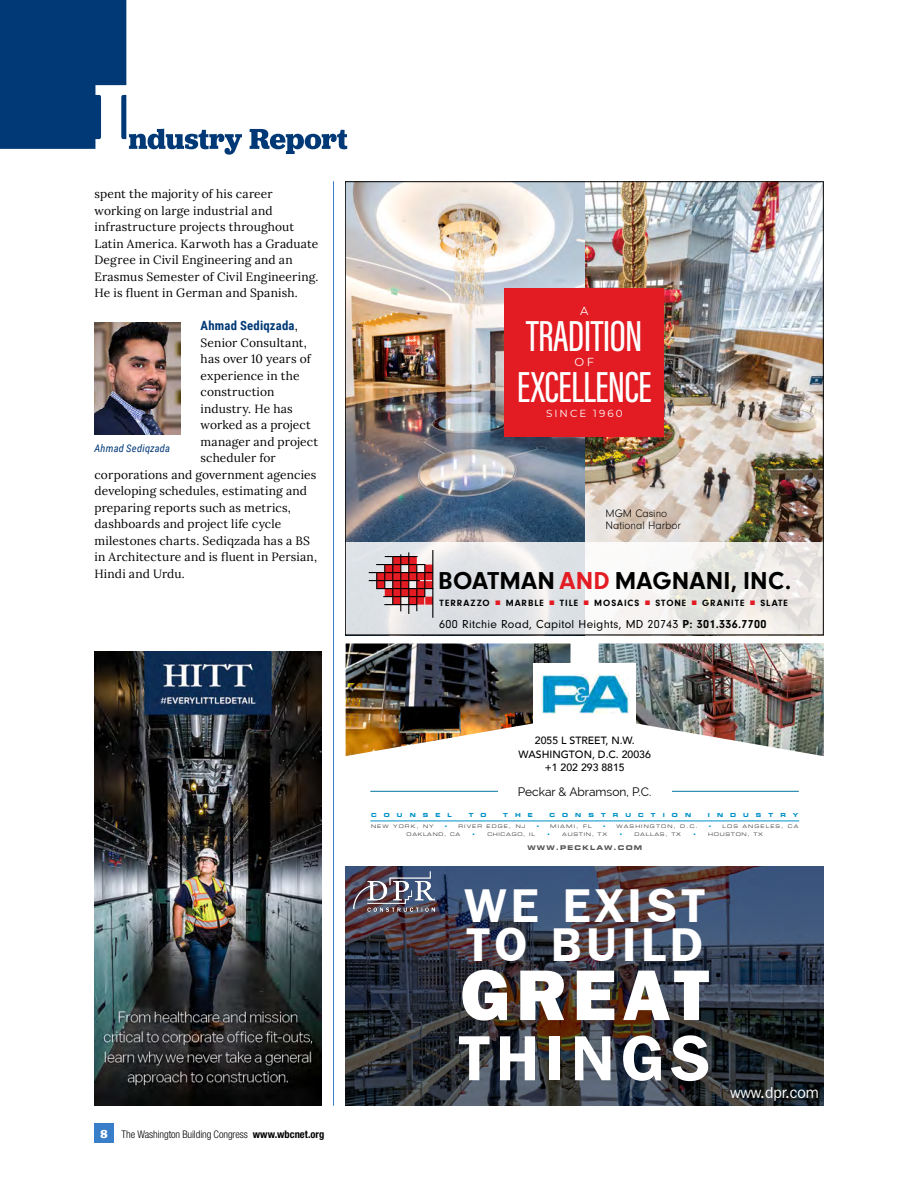
<style>
.page{position:relative;width:918px;height:1188px;background:#fff}
.page>*{position:absolute;margin:0;border:0;box-sizing:border-box;transform-origin:0 0}
.t1{font:800 71.25px "Franklin Gothic IT Cby BT";letter-spacing:.1em;color:#fff}
.t2{font:600 63.45px "Franklin Gothic IT Cby BT";letter-spacing:.1em;color:#fff}
.t3{font:600 47.55px/39.6px "Franklin Gothic IT Cby BT";letter-spacing:.1em;color:#fff}
.t4{font:500 44.85px "Acumin Pro Extra Cond";letter-spacing:-.015em;color:#fff}
.t5{font:700 25.35px "Neuzeit Gro";letter-spacing:.01em;color:#000}
.t6{font:15.9px "Franklin Gothic IT Cby BT";color:#fff}
.t7{font:700 12.75px "Roboto Condensed";letter-spacing:.015em;color:#003976}
.t8{font:12px/16.5px "Lora";letter-spacing:.015em;color:#000}
.t9{font:12px "Neuzeit Gro";letter-spacing:.025em;color:#000}
.t10{font:12px "Raleway";color:#000}
.t11{font:11.55px "Montserrat";color:#fff}
.t12{font:300 11.25px/12px "Neuzeit Gro";color:#000}
.t13{font:500 10.5px/13.5px "Avenir";color:#000;text-align:center}
.t14{font:300 condensed 10.5px "Helvetica Neue LT Std";letter-spacing:-.01em;color:#000}
.t15{font:italic 10.5px "Roboto Condensed";letter-spacing:.02em;color:#003976}
.t16{font:10.35px "Montserrat";letter-spacing:.2em;color:#fff}
.t17{font:700 9.45px "Neuzeit Gro";letter-spacing:.1em;color:#000}
.t18{font:6.45px "Eurostile Bold Extended Two";letter-spacing:.2em;color:#545456;scale:.96 1}
.t19{font:5.55px "Eurostile Bold Extended Two";color:#0092c8;scale:.96 1}
.t20{font:4.8px "Eurostile LT Std Ex 2";letter-spacing:.235em;color:#414042;scale:.96 1}
.t21{font:4.8px "Eurostile LT Std Ex 2";letter-spacing:.145em;color:#414042}
.t22{font:4.8px "Eurostile LT Std Ex 2";letter-spacing:.145em;color:#414042;scale:.96 1}
.t23{font:4.8px "Eurostile LT Std Ex 2";letter-spacing:.235em;color:#414042}
.t24{font:4.8px "Eurostile LT Std Ex 2";color:#0099cd;scale:.96 1}
.s1{font-family:"Lora";font-weight:400;font-size:12px;color:#000}
.s2{font-family:"Jubilat";font-weight:700;font-stretch:normal;font-size:12px;color:#fff}
.s3{font-weight:700}
.s4{color:#e31b23}
.s5{color:#0099cd}
</style>
<div class="page">
<div style="left:94px;top:1124px;width:20px;height:19px;background:#397ec9"></div>
<hr style="left:333px;top:182px;width:1px;height:923px;background:#397ec9">
<svg style="left:0;top:0;width:347px;height:155px"></svg>
<img style="left:94px;top:322px;width:86px;height:113px">
<img style="left:346px;top:644px;width:225px;height:112px">
<img style="left:599px;top:644px;width:225px;height:112px">
<hr style="left:370px;top:791px;width:429px;height:1px;background:#0076a3">
<div style="left:498px;top:778px;width:173px;height:26px;background:#fff"></div>
<div style="left:534px;top:664px;width:102px;height:61px;background:#fff"></div>
<img style="left:541px;top:675px;width:87px;height:39px">
<hr style="left:370px;top:821px;width:429px;height:1px;background:#0092c8">
<img style="left:347px;top:184px;width:475px;height:358px">
<svg style="left:347px;top:542px;width:475px;height:91px"></svg>
<svg style="left:369px;top:550px;width:64px;height:68px;background:#bf8286"></svg>
<div style="left:505px;top:289px;width:159px;height:148px;background:#e31b23"></div>
<img style="left:345px;top:866px;width:478px;height:239px">
<img style="left:353px;top:871px;width:81px;height:41px">
<img style="left:95px;top:652px;width:226px;height:453px">
<p class="t8" style="left:94px;top:185px;width:225px">spent the majority of his career working on large industrial and infrastructure projects throughout Latin America. Karwoth has a Graduate Degree in Civil Engineering and an Erasmus Semester of Civil Engineering.<br>He is fluent in German and Spanish.</p>
<p class="t7" style="left:201px;top:317px;width:99px">Ahmad Sediqzada<span class="s1">,</span></p>
<p class="t8" style="left:201px;top:333px;width:108px">Senior Consultant,</p>
<p class="t8" style="left:201px;top:350px;width:112px">has over 10 years of</p>
<p class="t8" style="left:201px;top:366px;width:101px">experience in the</p>
<p class="t8" style="left:201px;top:383px;width:75px">construction</p>
<p class="t8" style="left:201px;top:399px;width:94px">industry. He has</p>
<p class="t8" style="left:201px;top:416px;width:112px">worked as a project</p>
<p class="t8" style="left:201px;top:432px;width:119px">manager and project</p>
<p class="t8" style="left:201px;top:449px;width:77px">scheduler for</p>
<p class="t8" style="left:94px;top:465px;width:223px">corporations and government agencies</p>
<p class="t8" style="left:94px;top:482px;width:214px">developing schedules, estimating and</p>
<p class="t8" style="left:94px;top:498px;width:198px">preparing reports such as metrics,</p>
<p class="t8" style="left:94px;top:515px;width:188px">dashboards and project life cycle</p>
<p class="t8" style="left:94px;top:531px;width:217px">milestones charts. Sediqzada has a BS</p>
<p class="t8" style="left:94px;top:548px;width:224px">in Architecture and is fluent in Persian,</p>
<p class="t8" style="left:94px;top:564px;width:92px">Hindi and Urdu.</p>
<p class="t15" style="left:94px;top:441px;width:77px">Ahmad Sediqzada</p>
<p class="t14" style="left:101px;top:1129px;width:225px"><span class="s2">8</span> The Washington Building Congress <span class="s3">www.wbcnet.org</span></p>
<p class="t11" style="left:580px;top:303px;width:10px">A</p>
<h3 class="t4" style="left:526px;top:309px;width:118px">TRADITION</h3>
<p class="t11" style="left:575px;top:354px;width:21px">OF</p>
<h3 class="t4" style="left:517px;top:360px;width:136px">EXCELLENCE</h3>
<p class="t16" style="left:546px;top:406px;width:78px">SINCE 1960</p>
<p class="t12" style="left:606px;top:507px;width:77px">MGM Casino<br>National Harbor</p>
<h3 class="t5" style="left:438px;top:567px;width:355px">BOATMAN <span class="s4">AND</span> MAGNANI, INC.</h3>
<p class="t17" style="left:440px;top:597px;width:350px">TERRAZZO <span class="s4">■</span> MARBLE <span class="s4">■</span> TILE <span class="s4">■</span> MOSAICS <span class="s4">■</span> STONE <span class="s4">■</span> GRANITE <span class="s4">■</span> SLATE</p>
<p class="t9" style="left:439px;top:618px;width:329px">600 Ritchie Road, Capitol Heights, MD 20743 <span class="s3">P: 301.336.7700</span></p>
<p class="t13" style="left:519px;top:733px;width:134px">2055 L STREET, N.W.<br>WASHINGTON, D.C. 20036 +1 202 293 8815</p>
<p class="t10" style="left:518px;top:784px;width:135px">Peckar &amp; Abramson, P.C.</p>
<p class="t19" style="left:371px;top:811px;width:7px">C</p>
<p class="t19" style="left:384px;top:811px;width:8px">O</p>
<p class="t19" style="left:397px;top:811px;width:7px">U</p>
<p class="t19" style="left:410px;top:811px;width:8px">N</p>
<p class="t19" style="left:423px;top:811px;width:7px">S</p>
<p class="t19" style="left:435px;top:811px;width:7px">E</p>
<p class="t19" style="left:448px;top:811px;width:6px">L</p>
<p class="t19" style="left:469px;top:811px;width:6px">T</p>
<p class="t19" style="left:481px;top:811px;width:8px">O</p>
<p class="t19" style="left:503px;top:811px;width:6px">T</p>
<p class="t19" style="left:515px;top:811px;width:7px">H</p>
<p class="t19" style="left:528px;top:811px;width:7px">E</p>
<p class="t19" style="left:550px;top:811px;width:7px">C</p>
<p class="t19" style="left:562px;top:811px;width:8px">O</p>
<p class="t19" style="left:575px;top:811px;width:8px">N</p>
<p class="t19" style="left:588px;top:811px;width:7px">S</p>
<p class="t19" style="left:601px;top:811px;width:6px">T</p>
<p class="t19" style="left:613px;top:811px;width:7px">R</p>
<p class="t19" style="left:626px;top:811px;width:7px">U</p>
<p class="t19" style="left:638px;top:811px;width:7px">C</p>
<p class="t19" style="left:651px;top:811px;width:6px">T</p>
<p class="t19" style="left:663px;top:811px;width:4px">I</p>
<p class="t19" style="left:672px;top:811px;width:8px">O</p>
<p class="t19" style="left:685px;top:811px;width:8px">N</p>
<p class="t19" style="left:708px;top:811px;width:4px">I</p>
<p class="t19" style="left:717px;top:811px;width:8px">N</p>
<p class="t19" style="left:730px;top:811px;width:8px">D</p>
<p class="t19" style="left:743px;top:811px;width:7px">U</p>
<p class="t19" style="left:756px;top:811px;width:7px">S</p>
<p class="t19" style="left:769px;top:811px;width:6px">T</p>
<p class="t19" style="left:780px;top:811px;width:7px">R</p>
<p class="t19" style="left:793px;top:811px;width:7px">Y</p>
<p class="t20" style="left:371px;top:823px;width:67px">NEW YORK, NY</p>
<p class="t20" style="left:445px;top:823px;width:85px"><span class="s5">•</span> RIVER EDGE, NJ</p>
<p class="t23" style="left:537px;top:823px;width:57px"><span class="s5">•</span> MIAMI, FL</p>
<p class="t20" style="left:603px;top:823px;width:100px"><span class="s5">•</span> WASHINGTON, D.C.</p>
<p class="t20" style="left:709px;top:823px;width:95px"><span class="s5">•</span> LOS ANGELES, CA</p>
<p class="t22" style="left:407px;top:831px;width:57px">OAKLAND, CA</p>
<p class="t24" style="left:473px;top:831px;width:4px">•</p>
<p class="t21" style="left:487px;top:831px;width:49px">CHICAGO, IL</p>
<p class="t24" style="left:548px;top:831px;width:4px">•</p>
<p class="t21" style="left:562px;top:831px;width:47px">AUSTIN, TX</p>
<p class="t24" style="left:620px;top:831px;width:4px">•</p>
<p class="t21" style="left:634px;top:831px;width:48px">DALLAS, TX</p>
<p class="t24" style="left:693px;top:831px;width:4px">•</p>
<p class="t21" style="left:708px;top:831px;width:56px">HOUSTON, TX</p>
<p class="t18" style="left:527px;top:843px;width:121px">WWW.PECKLAW.COM</p>
<h3 class="t3" style="left:465px;top:884px;width:241px">WE EXIST<br>TO BUILD</h3>
<h1 class="t1" style="left:460px;top:949px;width:250px">GREAT</h1>
<h2 class="t2" style="left:459px;top:1018px;width:253px">THINGS</h2>
<h3 class="t6" style="left:730px;top:1083px;width:90px">www.dpr.com</h3>
</div>
